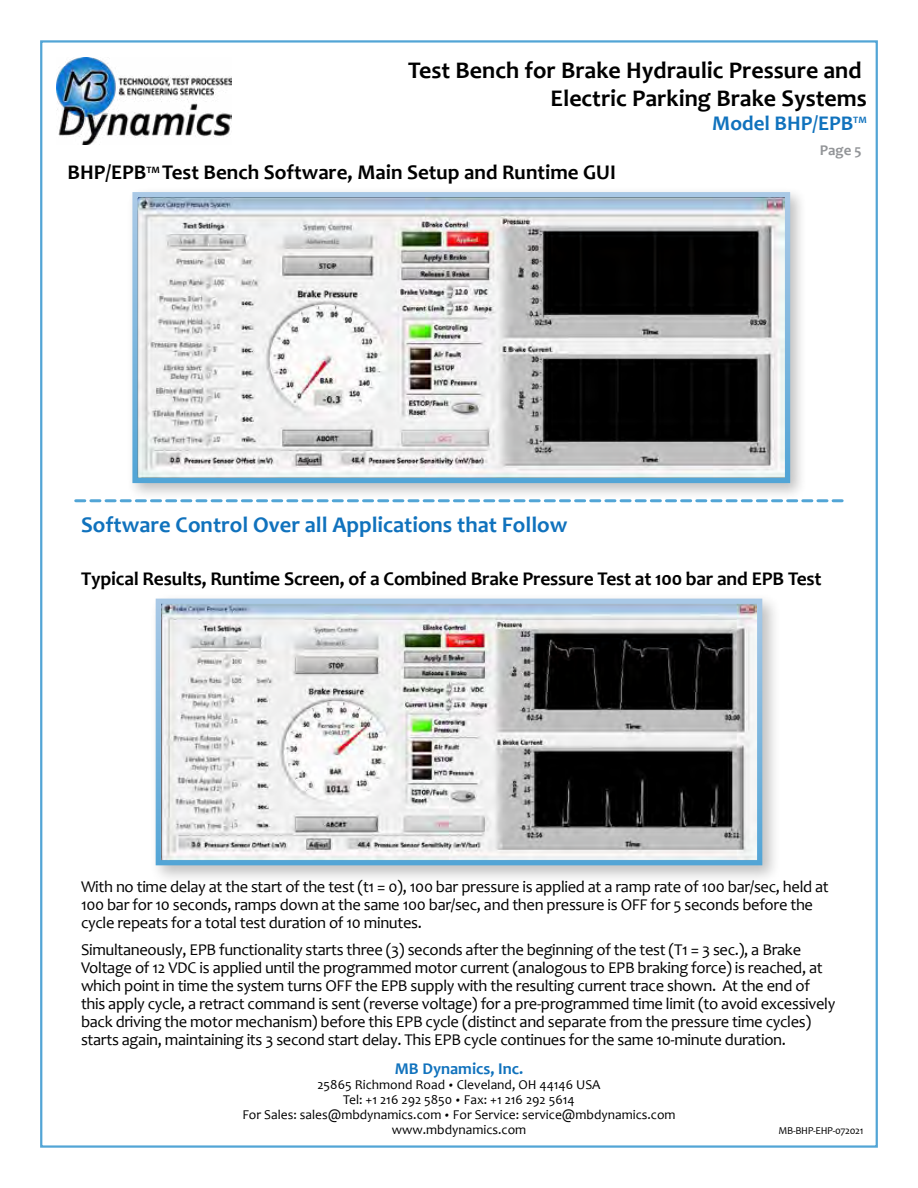
<style>
.page{position:relative;width:918px;height:1188px;background:#fff}
.page>*{position:absolute;margin:0;border:0;box-sizing:border-box;transform-origin:0 0}
.t1{font:700 24px "Candara";color:#000}
.t2{font:700 22.5px "Candara";color:#1072bd}
.t3{font:700 21px "Candara";color:#000}
.t4{font:700 21px "Candara";color:#1072bd}
.t5{font:700 19.5px "Candara";letter-spacing:-.01em;color:#000}
.t6{font:16.5px/18px "Candara";letter-spacing:-.02em;color:#000}
.t7{font:700 16.5px "Candara";color:#1072bd}
.t8{font:700 15px "Candara";color:#939598}
.t9{font:13.5px "Candara";color:#000}
.t10{font:10.5px "Candara";letter-spacing:-.03em;color:#000}
.s1{font-size:22.5px}
</style>
<div class="page">
<img style="left:56px;top:57px;width:175px;height:88px">
<div style="left:150px;top:593px;width:632px;height:292px;background:#000;opacity:.25"></div>
<img style="left:162px;top:605px;width:594px;height:254px">
<svg style="left:76px;top:499px;width:766px;height:3px"></svg>
<div style="left:126px;top:186px;width:682px;height:315px;background:#000;opacity:.25"></div>
<svg style="left:130px;top:189px;width:663px;height:297px"></svg>
<p class="t1" style="left:408px;top:55px;width:455px">Test Bench for Brake Hydraulic Pressure and</p>
<p class="t1" style="left:550px;top:83px;width:318px">Electric Parking Brake Systems</p>
<p class="t4" style="left:712px;top:110px;width:156px">Model BHP/EPB<sup>TM</sup></p>
<p class="t3" style="left:68px;top:159px;width:550px">BHP/EPB<sup>TM</sup> Test Bench Software, Main Setup and Runtime GUI</p>
<p class="t8" style="left:820px;top:141px;width:44px">Page 5</p>
<p class="t2" style="left:81px;top:511px;width:488px">Software Control Over all Applications that Follow</p>
<p class="t5" style="left:81px;top:566px;width:742px">Typical Results, Runtime Screen, of a Combined Brake Pressure Test at 100 bar and EPB Test</p>
<p class="t6" style="left:81px;top:877px;width:749px">With no time delay at the start of the test (t1 = 0), 100 bar pressure is applied at a ramp rate of 100 bar/sec, held at<br>100 bar for 10 seconds, ramps down at the same 100 bar/sec, and then pressure is OFF for 5 seconds before the cycle repeats for a total test duration of 10 minutes.</p>
<p class="t6" style="left:81px;top:940px;width:756px">Simultaneously, EPB functionality starts three (3) seconds after the beginning of the test (T1 = 3 sec.), a Brake Voltage of 12 VDC is applied until the programmed motor current (analogous to EPB braking force) is reached, at which point in time the system turns OFF the EPB supply with the resulting current trace shown. At the end of this apply cycle, a retract command is sent (reverse voltage) for a pre-programmed time limit (to avoid excessively back driving the motor mechanism) before this EPB cycle (distinct and separate from the pressure time cycles) starts again, maintaining its 3 second start delay. This EPB cycle continues for the same 10-minute duration.</p>
<p class="t7" style="left:395px;top:1058px;width:130px">MB Dynamics, Inc.</p>
<p class="t9" style="left:317px;top:1076px;width:285px">25865 Richmond Road <span class="s1">·</span> Cleveland, OH 44146 USA</p>
<p class="t9" style="left:343px;top:1091px;width:233px">Tel: +1 216 292 5850 <span class="s1">·</span> Fax: +1 216 292 5614</p>
<p class="t9" style="left:242px;top:1106px;width:435px">For Sales: sales@mbdynamics.com <span class="s1">·</span> For Service: service@mbdynamics.com</p>
<p class="t9" style="left:392px;top:1121px;width:136px">www.mbdynamics.com</p>
<p class="t10" style="left:779px;top:1124px;width:86px">MB-BHP-EHP-072021</p>
</div>
